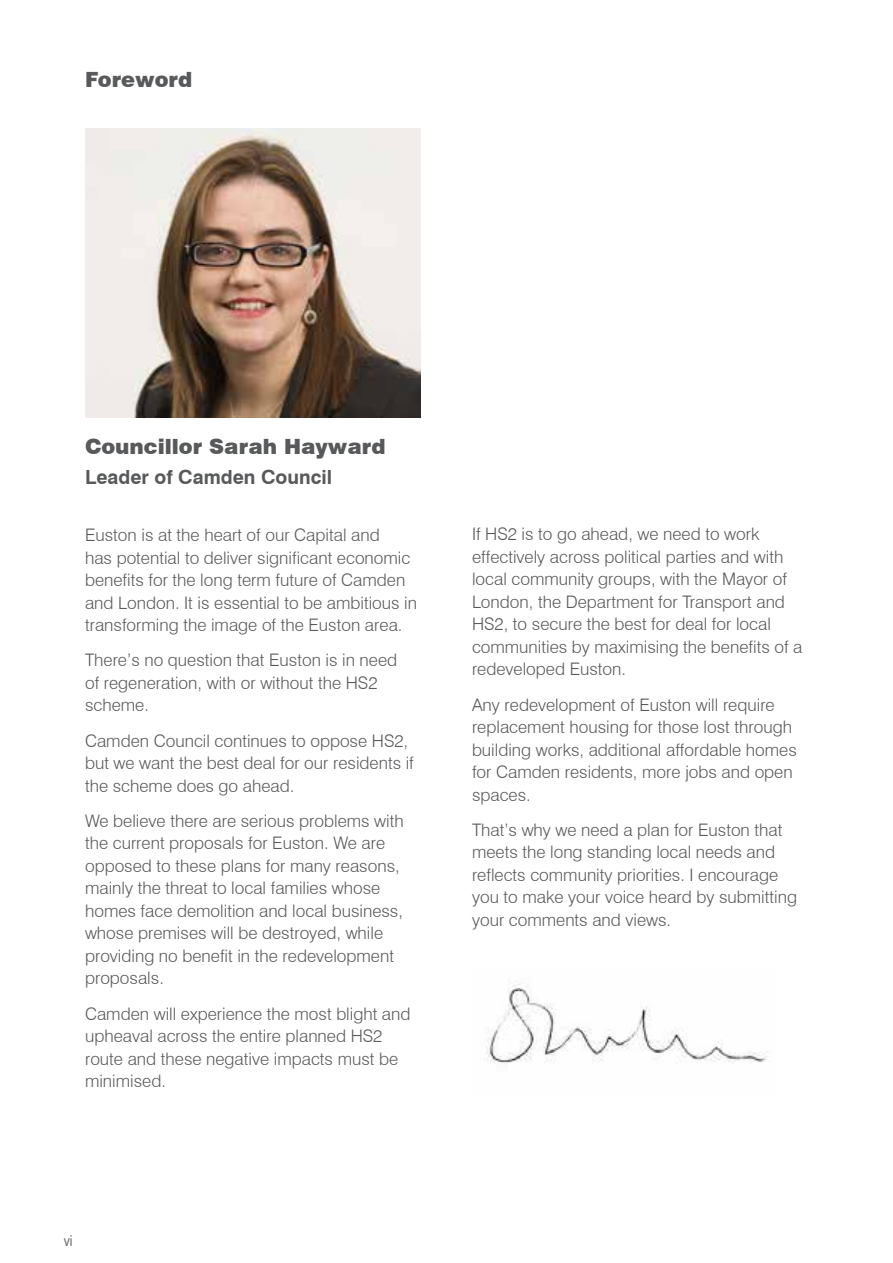
<style>
.page{position:relative;width:893px;height:1263px;background:#fff}
.page>*{position:absolute;margin:0;border:0;box-sizing:border-box;transform-origin:0 0}
.t1{font:900 21px "Swiss 721 BT";color:#58595b}
.t2{font:700 19.5px "Swiss 721 BT";color:#58595b}
.t3{font:300 17.25px/22.5px "Swiss 721 BT";color:#58595b}
.t4{font:15px "Arial Narrow";color:#636466}
</style>
<div class="page">
<img style="left:85px;top:128px;width:335px;height:289px">
<img style="left:486px;top:981px;width:282px;height:83px">
<p class="t1" style="left:85px;top:67px;width:109px">Foreword</p>
<p class="t1" style="left:85px;top:434px;width:302px">Councillor Sarah Hayward</p>
<p class="t2" style="left:85px;top:465px;width:249px">Leader of Camden Council</p>
<p class="t3" style="left:85px;top:524px;width:334px">Euston is at the heart of our Capital and<br>has potential to deliver significant economic benefits for the long term future of Camden and London. It is essential to be ambitious in transforming the image of the Euston area.</p>
<p class="t3" style="left:85px;top:649px;width:314px">There’s no question that Euston is in need of regeneration, with or without the HS2 scheme.</p>
<p class="t3" style="left:85px;top:729px;width:330px">Camden Council continues to oppose HS2, but we want the best deal for our residents if the scheme does go ahead.</p>
<p class="t3" style="left:85px;top:809px;width:320px">We believe there are serious problems with the current proposals for Euston. We are opposed to these plans for many reasons, mainly the threat to local families whose homes face demolition and local business, whose premises will be destroyed, while providing no benefit in the redevelopment proposals.</p>
<p class="t3" style="left:85px;top:1002px;width:327px">Camden will experience the most blight and upheaval across the entire planned HS2 route and these negative impacts must be minimised.</p>
<p class="t3" style="left:472px;top:523px;width:332px">If HS2 is to go ahead, we need to work effectively across political parties and with local community groups, with the Mayor of London, the Department for Transport and HS2, to secure the best for deal for local communities by maximising the benefits of a redeveloped Euston.</p>
<p class="t3" style="left:472px;top:693px;width:326px">Any redevelopment of Euston will require replacement housing for those lost through building works, additional affordable homes for Camden residents, more jobs and open spaces.</p>
<p class="t3" style="left:472px;top:818px;width:326px">That’s why we need a plan for Euston that meets the long standing local needs and reflects community priorities. I encourage you to make your voice heard by submitting your comments and views.</p>
<p class="t4" style="left:64px;top:1230px;width:10px">vi</p>
</div>
